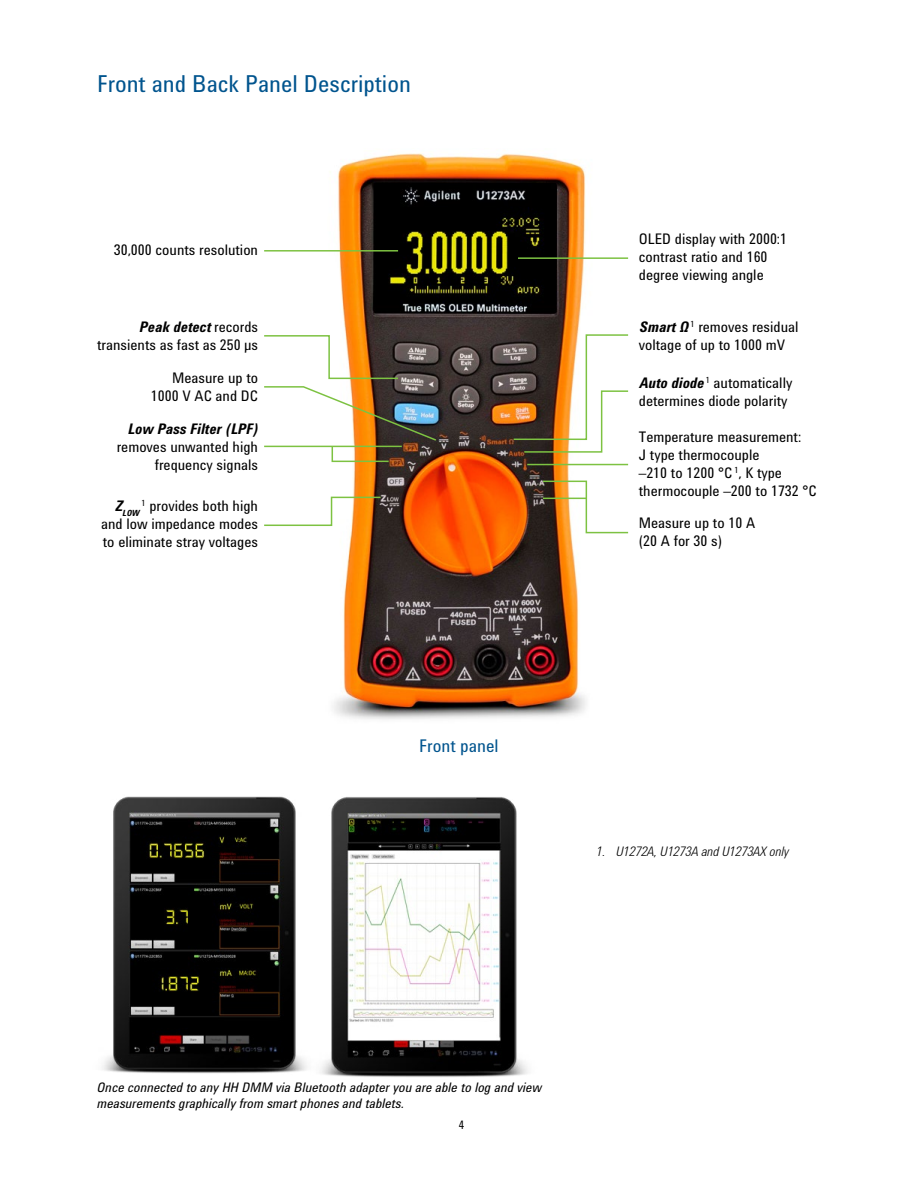
<style>
.page{position:relative;width:918px;height:1188px;background:#fff}
.page>*{position:absolute;margin:0;border:0;box-sizing:border-box;transform-origin:0 0}
.t1{font:24px "Agilent Condensed CFF";color:#00548e}
.t2{font:18px "Agilent Condensed CFF";color:#00548e}
.t3{font:15px/18px "Agilent Condensed CFF";color:#000}
.t4{font:italic 700 15px "Agilent Condensed CFF";color:#000}
.t5{font:italic 13.5px/16.5px "Agilent Condensed CFF";color:#000}
.t6{font:italic 300 13.5px "Agilent Condensed CFF";color:#000}
.t7{font:12px "Agilent Condensed CFF";color:#000}
.t8{font:italic 700 8.7px "Agilent Condensed CFF";color:#000}
.s1{font-weight:700;font-style:italic}
</style>
<div class="page">
<img style="left:333px;top:153px;width:267px;height:567px">
<hr style="left:518px;top:257px;width:110px;height:2px;background:#7dc242">
<svg style="left:512px;top:334px;width:117px;height:119px"></svg>
<hr style="left:527px;top:464px;width:101px;height:1px;background:#7dc242">
<svg style="left:264px;top:496px;width:118px;height:31px"></svg>
<svg style="left:541px;top:480px;width:88px;height:54px"></svg>
<hr style="left:543px;top:498px;width:43px;height:1px;background:#7dc242">
<hr style="left:264px;top:250px;width:134px;height:2px;background:#7dc242">
<svg style="left:264px;top:334px;width:174px;height:129px"></svg>
<img style="left:102px;top:796px;width:205px;height:278px">
<img style="left:320px;top:797px;width:208px;height:280px">
<h1 class="t1" style="left:97px;top:66px;width:315px">Front and Back Panel Description</h1>
<p class="t3" style="left:114px;top:240px;width:146px">30,000 counts resolution</p>
<p class="t3" style="left:97px;top:317px;width:162px;text-align:right"><span class="s1">Peak detect</span> records transients as fast as 250 μs</p>
<p class="t3" style="left:151px;top:368px;width:109px;text-align:right">Measure up to<br>1000 V AC and DC</p>
<p class="t4" style="left:128px;top:417px;width:132px">Low Pass Filter (LPF)</p>
<p class="t3" style="left:117px;top:437px;width:143px;text-align:right">removes unwanted high frequency signals</p>
<p class="t3" style="left:101px;top:496px;width:159px;text-align:justify;text-indent:41px"><sup>1</sup> provides both high and low impedance modes to eliminate stray voltages</p>
<p class="t8" style="left:115px;top:506px;width:26px"><sup>Z</sup>LOW</p>
<p class="t2" style="left:419px;top:732px;width:81px">Front panel</p>
<p class="t3" style="left:639px;top:230px;width:150px">OLED display with 2000:1 contrast ratio and 160 degree viewing angle</p>
<p class="t3" style="left:639px;top:317px;width:161px"><span class="s1">Smart Ω</span> <sup>1</sup> removes residual voltage of up to 1000 mV</p>
<p class="t3" style="left:639px;top:373px;width:155px"><span class="s1">Auto diode</span> <sup>1</sup> automatically determines diode polarity</p>
<p class="t3" style="left:639px;top:427px;width:179px">Temperature measurement:<br>J type thermocouple<br>–210 to 1200 °C <sup>1</sup>, K type thermocouple –200 to 1732 °C</p>
<p class="t3" style="left:639px;top:513px;width:118px">Measure up to 10 A (20 A for 30 s)</p>
<p class="t6" style="left:597px;top:841px;width:194px">1. U1272A, U1273A and U1273AX only</p>
<p class="t5" style="left:97px;top:1078px;width:446px">Once connected to any HH DMM via Bluetooth adapter you are able to log and view measurements graphically from smart phones and tablets.</p>
<p class="t7" style="left:459px;top:1115px;width:7px">4</p>
</div>
